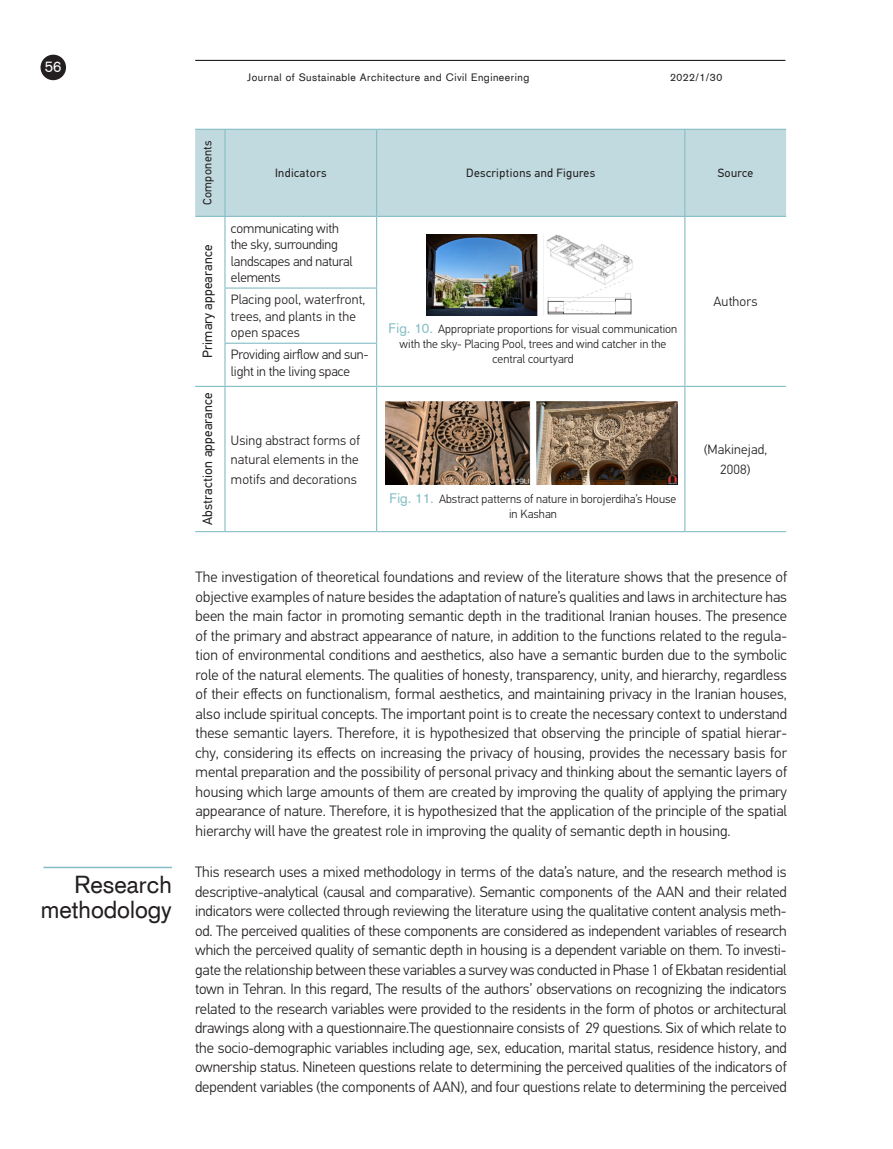
<style>
.page{position:relative;width:893px;height:1149px;background:#fff}
.page>*{position:absolute;margin:0;border:0;box-sizing:border-box;transform-origin:0 0}
.skyrelis{font:24px/25.5px "Akzidenz Grotesk";color:#231f20;text-align:right}
.pagrindinis{font:300 15px/19.5px "PF Din Text Pro";letter-spacing:-.01em;color:#231f20;text-align:justify}
.t1{font:15px "Akzidenz Grotesk";color:#fff}
.Lenteles_pagr__text{font:300 13.5px/19.5px "PF Din Text Pro";letter-spacing:.01em;color:#231f20}
.Lenteles_pagr__text-2{font:300 13.5px/16.5px "PF Din Text Pro";letter-spacing:-.01em;color:#231f20}
.Lenteles_pagr__text-3{font:13.5px "PF Din Text Pro";letter-spacing:.01em;color:#231f20}
.Fig_pav{font:300 12px/15px "PF Din Text Pro";color:#231f20;text-align:center}
.Lenteles_galva{font:12px "PF Din Text Pro";letter-spacing:.03em;color:#231f20}
.t2{font:10.5px "Akzidenz Grotesk";letter-spacing:.05em;color:#231f20}
.s1{font-family:"Akzidenz Grotesk";font-weight:400;font-size:13.5px;color:#85bdc5}
</style>
<div class="page">
<hr style="left:195px;top:60px;width:590px;height:1px;background:#231f20">
<div style="left:41px;top:55px;width:25px;height:25px;background:#231f20;border-radius:50%"></div>
<hr style="left:43px;top:866px;width:129px;height:1px;background:#85bdc5">
<div style="left:195px;top:130px;width:591px;height:86px;background:#c0dadf"></div>
<hr style="left:195px;top:129px;width:30px;height:1px;background:#85bdc5">
<hr style="left:225px;top:129px;width:152px;height:1px;background:#85bdc5">
<hr style="left:377px;top:129px;width:308px;height:1px;background:#85bdc5">
<hr style="left:685px;top:129px;width:101px;height:1px;background:#85bdc5">
<hr style="left:195px;top:216px;width:30px;height:1px;background:#85bdc5">
<hr style="left:685px;top:216px;width:101px;height:1px;background:#85bdc5">
<hr style="left:225px;top:216px;width:152px;height:1px;background:#85bdc5">
<hr style="left:377px;top:216px;width:308px;height:1px;background:#85bdc5">
<hr style="left:684px;top:130px;width:1px;height:86px;background:#85bdc5">
<hr style="left:376px;top:130px;width:1px;height:86px;background:#85bdc5">
<hr style="left:224px;top:130px;width:2px;height:86px;background:#85bdc5">
<hr style="left:224px;top:217px;width:2px;height:70px;background:#85bdc5">
<hr style="left:376px;top:217px;width:1px;height:70px;background:#85bdc5">
<hr style="left:684px;top:217px;width:1px;height:71px;background:#85bdc5">
<hr style="left:684px;top:288px;width:1px;height:55px;background:#85bdc5">
<hr style="left:684px;top:343px;width:1px;height:42px;background:#85bdc5">
<hr style="left:224px;top:287px;width:153px;height:1px;background:#85bdc5">
<hr style="left:224px;top:288px;width:2px;height:54px;background:#85bdc5">
<hr style="left:376px;top:288px;width:1px;height:54px;background:#85bdc5">
<hr style="left:224px;top:342px;width:153px;height:2px;background:#85bdc5">
<hr style="left:224px;top:344px;width:2px;height:41px;background:#85bdc5">
<hr style="left:376px;top:344px;width:1px;height:41px;background:#85bdc5">
<hr style="left:195px;top:385px;width:30px;height:2px;background:#85bdc5">
<hr style="left:225px;top:385px;width:152px;height:2px;background:#85bdc5">
<hr style="left:224px;top:387px;width:2px;height:144px;background:#85bdc5">
<hr style="left:377px;top:385px;width:308px;height:2px;background:#85bdc5">
<hr style="left:376px;top:387px;width:1px;height:144px;background:#85bdc5">
<hr style="left:685px;top:385px;width:101px;height:2px;background:#85bdc5">
<hr style="left:684px;top:387px;width:1px;height:144px;background:#85bdc5">
<hr style="left:195px;top:531px;width:30px;height:1px;background:#85bdc5">
<hr style="left:225px;top:531px;width:152px;height:1px;background:#85bdc5">
<hr style="left:377px;top:531px;width:308px;height:1px;background:#85bdc5">
<hr style="left:685px;top:531px;width:101px;height:1px;background:#85bdc5">
<img style="left:426px;top:234px;width:207px;height:81px">
<img style="left:385px;top:401px;width:292px;height:83px">
<p class="t1" style="left:45px;top:56px;width:18px">56</p>
<p class="skyrelis" style="left:41px;top:870px;width:133px">Research methodology</p>
<p class="t2" style="left:247px;top:70px;width:284px">Journal of Sustainable Architecture and Civil Engineering</p>
<p class="t2" style="left:670px;top:70px;width:54px">2022/1/30</p>
<p class="Lenteles_galva" style="left:200px;top:205px;width:66px;rotate:-90deg">Components</p>
<p class="Lenteles_pagr__text-3" style="left:200px;top:357px;width:114px;rotate:-90deg">Primary appearance</p>
<p class="Lenteles_pagr__text-3" style="left:200px;top:525px;width:134px;rotate:-90deg">Abstraction appearance</p>
<p class="Lenteles_galva" style="left:275px;top:166px;width:53px">Indicators</p>
<p class="Lenteles_galva" style="left:466px;top:166px;width:130px">Descriptions and Figures</p>
<p class="Lenteles_galva" style="left:718px;top:166px;width:37px">Source</p>
<p class="Lenteles_pagr__text-2" style="left:231px;top:220px;width:123px">communicating with the sky, surrounding landscapes and natural elements</p>
<p class="Lenteles_pagr__text" style="left:231px;top:290px;width:136px">Placing pool, waterfront,</p>
<p class="Lenteles_pagr__text" style="left:713px;top:292px;width:45px">Authors</p>
<p class="Lenteles_pagr__text" style="left:231px;top:308px;width:126px;line-height:16.5px">trees, and plants in the open spaces</p>
<p class="Lenteles_pagr__text-2" style="left:231px;top:346px;width:139px">Providing airflow and sun&shy;light in the living space</p>
<p class="Fig_pav" style="left:389px;top:321px;width:290px"><span class="s1">Fig. 10.</span> Appropriate proportions for visual communication with the sky- Placing Pool, trees and wind catcher in the central courtyard</p>
<p class="Lenteles_pagr__text" style="left:231px;top:430px;width:131px;text-align:justify">Using abstract forms of natural elements in the motifs and decorations</p>
<p class="Fig_pav" style="left:390px;top:491px;width:288px"><span class="s1">Fig. 11.</span> Abstract patterns of nature in borojerdiha’s House in Kashan</p>
<p class="Lenteles_pagr__text" style="left:704px;top:440px;width:65px;text-align:center">(Makinejad,<br>2008)</p>
<p class="pagrindinis" style="left:196px;top:567px;width:593px">The investigation of theoretical foundations and review of the literature shows that the presence of objective examples of nature besides the adaptation of nature’s qualities and laws in architecture has been the main factor in promoting semantic depth in the traditional Iranian houses. The presence of the primary and abstract appearance of nature, in addition to the functions related to the regula&shy;tion of environmental conditions and aesthetics, also have a semantic burden due to the symbolic role of the natural elements. The qualities of honesty, transparency, unity, and hierarchy, regardless of their effects on functionalism, formal aesthetics, and maintaining privacy in the Iranian houses, also include spiritual concepts. The important point is to create the necessary context to understand these semantic layers. Therefore, it is hypothesized that observing the principle of spatial hierar&shy;chy, considering its effects on increasing the privacy of housing, provides the necessary basis for mental preparation and the possibility of personal privacy and thinking about the semantic layers of housing which large amounts of them are created by improving the quality of applying the primary appearance of nature. Therefore, it is hypothesized that the application of the principle of the spatial hierarchy will have the greatest role in improving the quality of semantic depth in housing.</p>
<p class="pagrindinis" style="left:195px;top:862px;width:593px">This research uses a mixed methodology in terms of the data’s nature, and the research method is descriptive-analytical (causal and comparative). Semantic components of the AAN and their related indicators were collected through reviewing the literature using the qualitative content analysis meth&shy;od. The perceived qualities of these components are considered as independent variables of research which the perceived quality of semantic depth in housing is a dependent variable on them. To investi&shy;gate the relationship between these variables a survey was conducted in Phase 1 of Ekbatan residential town in Tehran. In this regard, The results of the authors’ observations on recognizing the indicators related to the research variables were provided to the residents in the form of photos or architectural drawings along with a questionnaire.The questionnaire consists of 29 questions. Six of which relate to the socio-demographic variables including age, sex, education, marital status, residence history, and ownership status. Nineteen questions relate to determining the perceived qualities of the indicators of dependent variables (the components of AAN), and four questions relate to determining the perceived</p>
</div>
